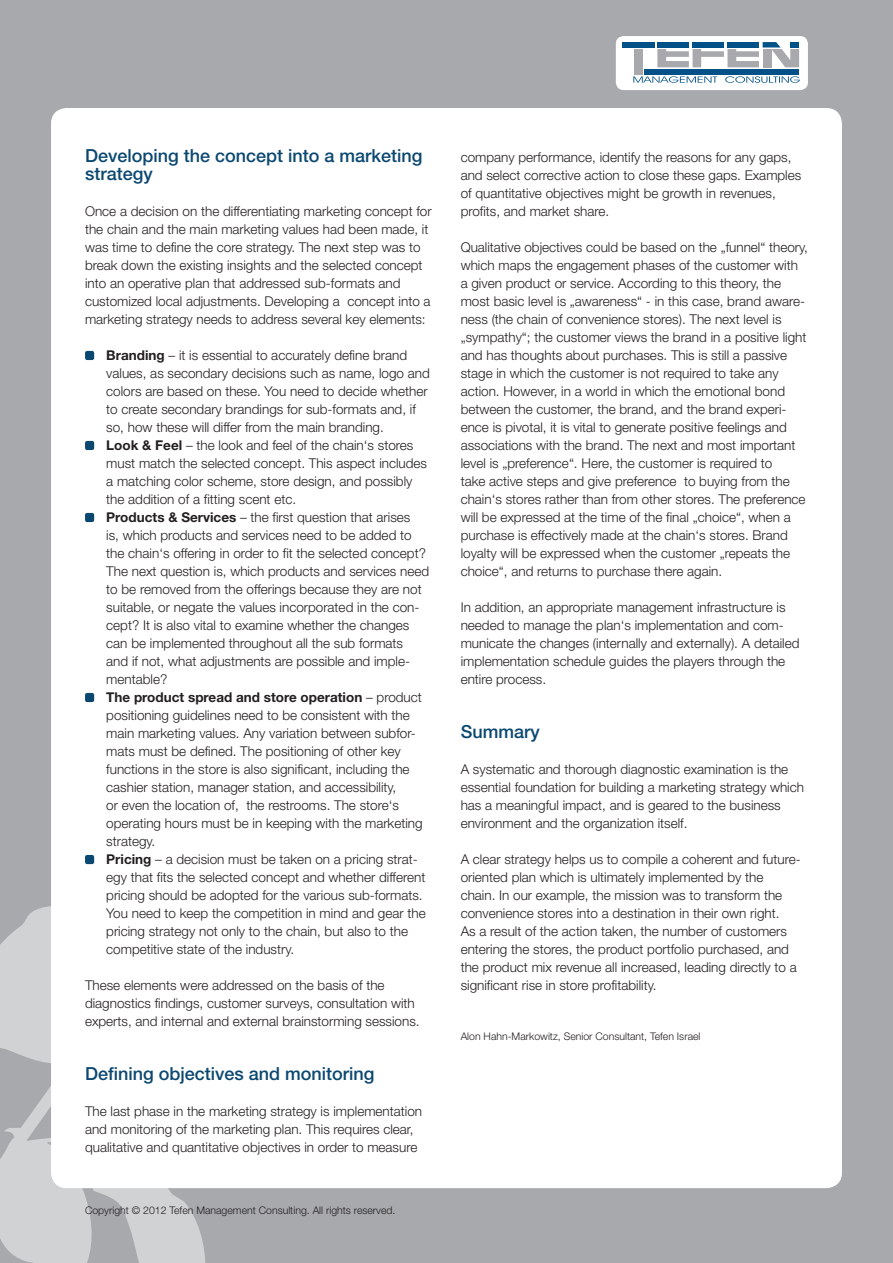
<style>
.page{position:relative;width:893px;height:1263px;background:#a8a9ad}
.page>*{position:absolute;margin:0;border:0;box-sizing:border-box;transform-origin:0 0}
.t1{font:500 18px/18px "Helvetica Neue";color:#0b4871}
.t2{font:300 13.5px/18px "Helvetica Neue";color:#231f20}
.t3{font:300 10.5px "Helvetica Neue";color:#231f20}
.s1{font-weight:700}
</style>
<div class="page">
<svg style="left:0;top:906px;width:430px;height:357px"></svg>
<div style="left:51px;top:108px;width:791px;height:1080px;background:#fff;border-radius:15px"></div>
<div style="left:616px;top:36px;width:192px;height:54px;background:#fff;border-radius:8px"></div>
<div style="left:644px;top:69px;width:155px;height:5px;background:#005187"></div>
<svg style="left:633px;top:76px;width:167px;height:7px"></svg>
<div style="left:622px;top:42px;width:33px;height:5px;background:#005187"></div>
<div style="left:634px;top:49px;width:9px;height:25px;background:#a8a9ad"></div>
<svg style="left:657px;top:42px;width:142px;height:25px"></svg>
<div style="left:85px;top:351px;width:9px;height:9px;background:#0b4871;border-radius:2px"></div>
<div style="left:85px;top:441px;width:9px;height:9px;background:#0b4871;border-radius:2px"></div>
<div style="left:85px;top:513px;width:9px;height:9px;background:#0b4871;border-radius:2px"></div>
<div style="left:85px;top:693px;width:9px;height:9px;background:#0b4871;border-radius:2px"></div>
<div style="left:85px;top:855px;width:9px;height:9px;background:#0b4871;border-radius:2px"></div>
<h1 class="t1" style="left:85px;top:146px;width:339px">Developing the concept into a marketing strategy</h1>
<p class="t2" style="left:85px;top:202px;width:348px">Once a decision on the differentiating marketing concept for the chain and the main marketing values had been made, it was time to define the core strategy. The next step was to break down the existing insights and the selected concept into an operative plan that addressed sub-formats and customized local adjustments. Developing a concept into a marketing strategy needs to address several key elements:</p>
<p class="t2" style="left:106px;top:346px;width:325px"><span class="s1">Branding</span> – it is essential to accurately define brand values, as secondary decisions such as name, logo and colors are based on these. You need to decide whether to create secondary brandings for sub-formats and, if so, how these will differ from the main branding.<br><span class="s1">Look &amp; Feel</span> – the look and feel of the chain‘s stores must match the selected concept. This aspect includes a matching color scheme, store design, and possibly the addition of a fitting scent etc.<br><span class="s1">Products &amp; Services</span> – the first question that arises<br>is, which products and services need to be added to the chain‘s offering in order to fit the selected concept?<br>The next question is, which products and services need to be removed from the offerings because they are not suitable, or negate the values incorporated in the con&shy;cept? It is also vital to examine whether the changes can be implemented throughout all the sub formats<br>and if not, what adjustments are possible and imple&shy;mentable?<br><span class="s1">The product spread and store operation</span> – product positioning guidelines need to be consistent with the main marketing values. Any variation between subfor&shy;mats must be defined. The positioning of other key functions in the store is also significant, including the cashier station, manager station, and accessibility,<br>or even the location of, the restrooms. The store‘s operating hours must be in keeping with the marketing strategy.<br><span class="s1">Pricing</span> – a decision must be taken on a pricing strat&shy;egy that fits the selected concept and whether different pricing should be adopted for the various sub-formats.<br>You need to keep the competition in mind and gear the pricing strategy not only to the chain, but also to the competitive state of the industry.</p>
<p class="t2" style="left:85px;top:976px;width:336px">These elements were addressed on the basis of the diagnostics findings, customer surveys, consultation with experts, and internal and external brainstorming sessions.</p>
<h1 class="t1" style="left:85px;top:1064px;width:291px">Defining objectives and monitoring</h1>
<p class="t2" style="left:85px;top:1102px;width:339px">The last phase in the marketing strategy is implementation and monitoring of the marketing plan. This requires clear, qualitative and quantitative objectives in order to measure</p>
<p class="t3" style="left:85px;top:1204px;width:312px">Copyright © 2012 Tefen Management Consulting. All rights reserved.</p>
<p class="t2" style="left:461px;top:148px;width:342px">company performance, identify the reasons for any gaps, and select corrective action to close these gaps. Examples of quantitative objectives might be growth in revenues, profits, and market share.</p>
<p class="t2" style="left:461px;top:238px;width:349px">Qualitative objectives could be based on the „funnel“ theory, which maps the engagement phases of the customer with a given product or service. According to this theory, the most basic level is „awareness“ - in this case, brand aware&shy;ness (the chain of convenience stores). The next level is „sympathy“; the customer views the brand in a positive light and has thoughts about purchases. This is still a passive stage in which the customer is not required to take any action. However, in a world in which the emotional bond between the customer, the brand, and the brand experi&shy;ence is pivotal, it is vital to generate positive feelings and associations with the brand. The next and most important level is „preference“. Here, the customer is required to<br>take active steps and give preference to buying from the chain‘s stores rather than from other stores. The preference will be expressed at the time of the final „choice“, when a purchase is effectively made at the chain‘s stores. Brand loyalty will be expressed when the customer „repeats the choice“, and returns to purchase there again.</p>
<p class="t2" style="left:461px;top:598px;width:340px">In addition, an appropriate management infrastructure is needed to manage the plan‘s implementation and com&shy;municate the changes (internally and externally). A detailed implementation schedule guides the players through the entire process.</p>
<h1 class="t1" style="left:461px;top:722px;width:81px">Summary</h1>
<p class="t2" style="left:461px;top:760px;width:345px">A systematic and thorough diagnostic examination is the essential foundation for building a marketing strategy which has a meaningful impact, and is geared to the business environment and the organization itself.</p>
<p class="t2" style="left:461px;top:850px;width:342px">A clear strategy helps us to compile a coherent and future&shy;oriented plan which is ultimately implemented by the chain. In our example, the mission was to transform the convenience stores into a destination in their own right.<br>As a result of the action taken, the number of customers entering the stores, the product portfolio purchased, and the product mix revenue all increased, leading directly to a significant rise in store profitability.</p>
<p class="t3" style="left:461px;top:1029px;width:241px">Alon Hahn-Markowitz, Senior Consultant, Tefen Israel</p>
</div>
